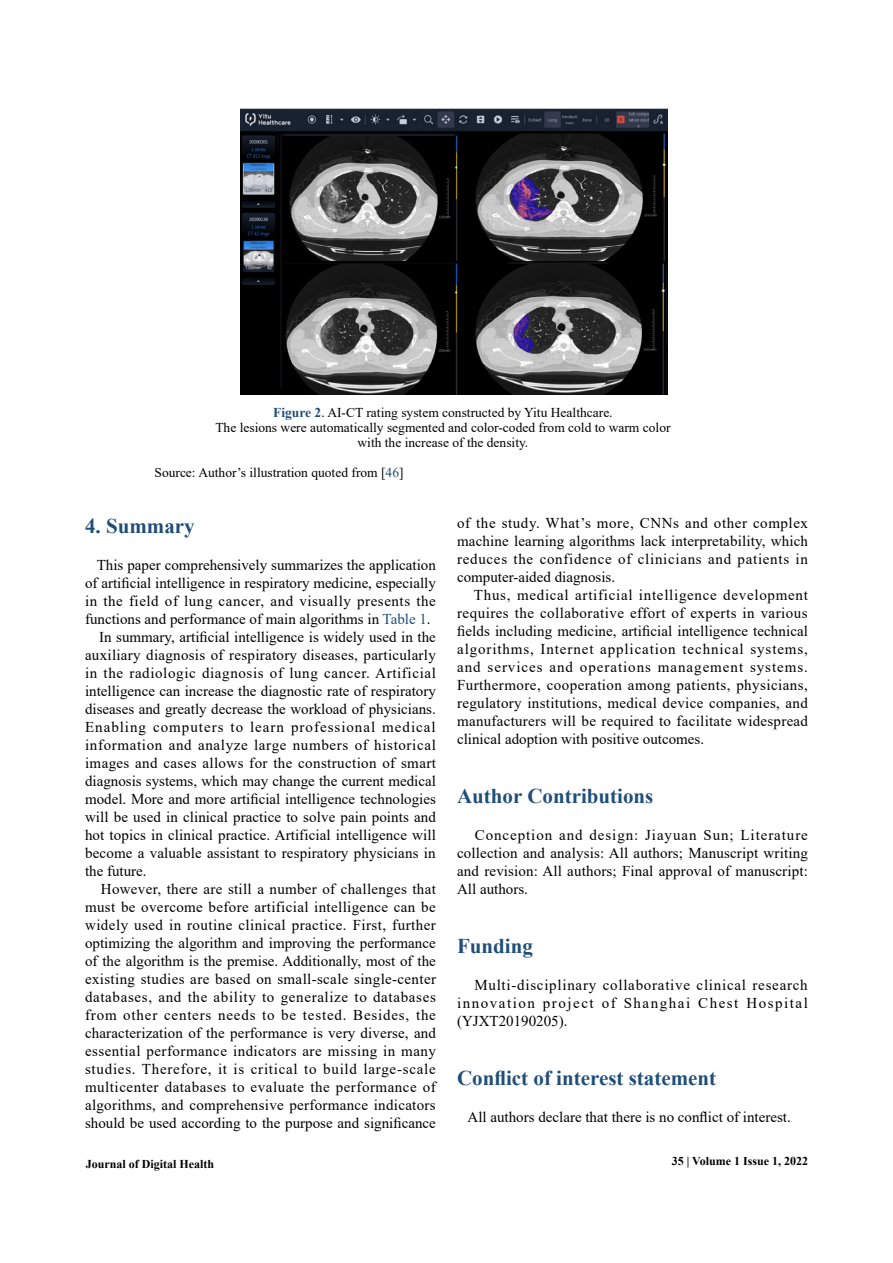
<style>
.page{position:relative;width:893px;height:1263px;background:#fff}
.page>*{position:absolute;margin:0;border:0;box-sizing:border-box;transform-origin:0 0}
.t1{font:700 21px "Times New Roman";color:#1f4e79}
.t2{font:15px/18px "Times New Roman";letter-spacing:.01em;color:#000;text-align:justify}
.t3{font:15px "Times New Roman";letter-spacing:.03em;color:#000}
.t4{font:15px "Times New Roman";letter-spacing:.04em;color:#000}
.t5{font:15px "Times New Roman";letter-spacing:.045em;color:#000}
.t6{font:15px "Times New Roman";letter-spacing:.05em;color:#000}
.t7{font:15px "Times New Roman";letter-spacing:.035em;color:#000}
.t8{font:15px "Times New Roman";letter-spacing:.065em;color:#000}
.t9{font:15px "Times New Roman";letter-spacing:.055em;color:#000}
.t10{font:13.5px/15px "Times New Roman";color:#000;text-align:center}
.t11{font:700 12px "Times New Roman";color:#000}
.s1{font-weight:700;color:#1f4e79}
.s2{color:#1f4e79}
</style>
<div class="page">
<img style="left:241px;top:108px;width:427px;height:286px">
<p class="t10" style="left:215px;top:404px;width:457px"><span class="s1">Figure 2</span>. AI-CT rating system constructed by Yitu Healthcare.<br>The lesions were automatically segmented and color-coded from cold to warm color with the increase of the density.</p>
<p class="t10" style="left:154px;top:464px;width:251px">Source: Author’s illustration quoted from [<span class="s2">46</span>]</p>
<h1 class="t1" style="left:85px;top:510px;width:111px">4. Summary</h1>
<p class="t2" style="left:97px;top:555px;width:341px">This paper comprehensively summarizes the application</p>
<p class="t2" style="left:85px;top:573px;width:352px">of artificial intelligence in respiratory medicine, especially</p>
<p class="t4" style="left:85px;top:590px;width:352px">in the field of lung cancer, and visually presents the</p>
<p class="t2" style="left:85px;top:609px;width:347px">functions and performance of main algorithms in <span class="s2">Table 1</span>.</p>
<p class="t2" style="left:99px;top:627px;width:338px">In summary, artificial intelligence is widely used in the</p>
<p class="t2" style="left:85px;top:645px;width:352px">auxiliary diagnosis of respiratory diseases, particularly</p>
<p class="t4" style="left:85px;top:662px;width:352px">in the radiologic diagnosis of lung cancer. Artificial</p>
<p class="t2" style="left:85px;top:681px;width:352px">intelligence can increase the diagnostic rate of respiratory</p>
<p class="t2" style="left:85px;top:699px;width:352px">diseases and greatly decrease the workload of physicians.</p>
<p class="t8" style="left:85px;top:716px;width:352px">Enabling computers to learn professional medical</p>
<p class="t5" style="left:85px;top:734px;width:352px">information and analyze large numbers of historical</p>
<p class="t2" style="left:85px;top:753px;width:352px">images and cases allows for the construction of smart</p>
<p class="t2" style="left:85px;top:771px;width:352px">diagnosis systems, which may change the current medical</p>
<p class="t2" style="left:85px;top:789px;width:352px">model. More and more artificial intelligence technologies</p>
<p class="t2" style="left:85px;top:807px;width:352px">will be used in clinical practice to solve pain points and</p>
<p class="t2" style="left:85px;top:825px;width:352px">hot topics in clinical practice. Artificial intelligence will</p>
<p class="t2" style="left:85px;top:843px;width:352px">become a valuable assistant to respiratory physicians in</p>
<p class="t2" style="left:85px;top:861px;width:63px">the future.</p>
<p class="t2" style="left:101px;top:879px;width:336px">However, there are still a number of challenges that</p>
<p class="t2" style="left:85px;top:897px;width:352px">must be overcome before artificial intelligence can be</p>
<p class="t3" style="left:85px;top:914px;width:352px">widely used in routine clinical practice. First, further</p>
<p class="t2" style="left:85px;top:933px;width:352px">optimizing the algorithm and improving the performance</p>
<p class="t2" style="left:85px;top:951px;width:352px">of the algorithm is the premise. Additionally, most of the</p>
<p class="t2" style="left:85px;top:969px;width:352px">existing studies are based on small-scale single-center</p>
<p class="t5" style="left:85px;top:986px;width:352px">databases, and the ability to generalize to databases</p>
<p class="t9" style="left:85px;top:1004px;width:352px">from other centers needs to be tested. Besides, the</p>
<p class="t2" style="left:85px;top:1023px;width:352px">characterization of the performance is very diverse, and</p>
<p class="t3" style="left:85px;top:1040px;width:352px">essential performance indicators are missing in many</p>
<p class="t6" style="left:85px;top:1058px;width:352px">studies. Therefore, it is critical to build large-scale</p>
<p class="t7" style="left:85px;top:1076px;width:352px">multicenter databases to evaluate the performance of</p>
<p class="t2" style="left:85px;top:1095px;width:352px">algorithms, and comprehensive performance indicators</p>
<p class="t2" style="left:85px;top:1113px;width:352px">should be used according to the purpose and significance</p>
<p class="t2" style="left:457px;top:513px;width:352px">of the study. What’s more, CNNs and other complex machine learning algorithms lack interpretability, which reduces the confidence of clinicians and patients in computer-aided diagnosis.</p>
<p class="t2" style="left:457px;top:585px;width:352px;text-indent:17px">Thus, medical artificial intelligence development requires the collaborative effort of experts in various fields including medicine, artificial intelligence technical algorithms, Internet application technical systems, and services and operations management systems.<br>Furthermore, cooperation among patients, physicians, regulatory institutions, medical device companies, and manufacturers will be required to facilitate widespread clinical adoption with positive outcomes.</p>
<h1 class="t1" style="left:457px;top:780px;width:198px">Author Contributions</h1>
<p class="t2" style="left:457px;top:825px;width:352px;text-indent:18px">Conception and design: Jiayuan Sun; Literature collection and analysis: All authors; Manuscript writing and revision: All authors; Final approval of manuscript:<br>All authors.</p>
<h1 class="t1" style="left:457px;top:930px;width:77px">Funding</h1>
<p class="t2" style="left:457px;top:975px;width:352px;text-indent:17px">Multi-disciplinary collaborative clinical research innovation project of Shanghai Chest Hospital (YJXT20190205).</p>
<h1 class="t1" style="left:457px;top:1062px;width:261px">Conflict of interest statement</h1>
<p class="t2" style="left:468px;top:1107px;width:325px">All authors declare that there is no conflict of interest.</p>
<p class="t11" style="left:86px;top:1155px;width:130px">Journal of Digital Health</p>
<p class="t11" style="left:672px;top:1152px;width:138px">35 | Volume 1 Issue 1, 2022</p>
</div>
